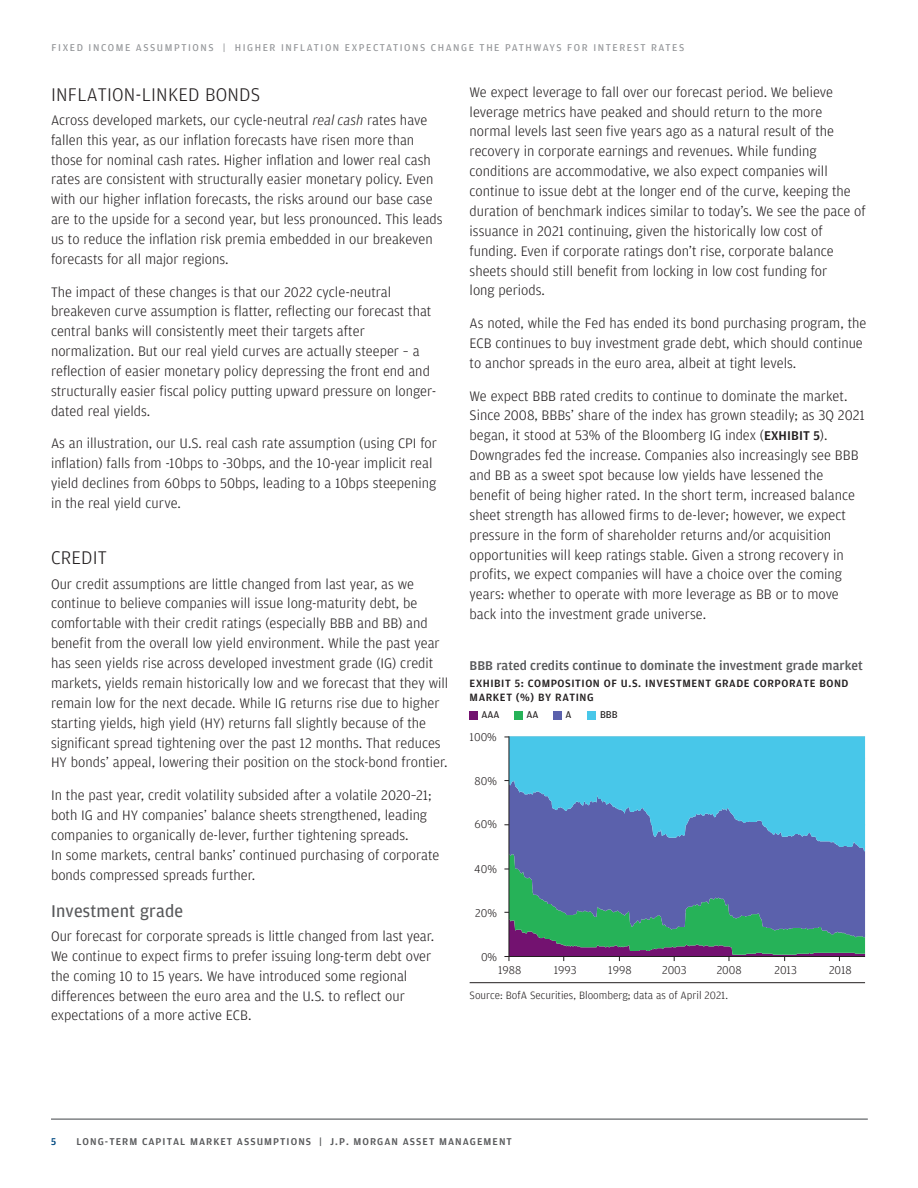
<style>
.page{position:relative;width:918px;height:1188px;background:#fff}
.page>*{position:absolute;margin:0;border:0;box-sizing:border-box;transform-origin:0 0}
._1st_Subhead{font:300 19.5px "Amplitude";letter-spacing:.01em;color:#231f20}
._2nd_Subhead{font:18px "Amplitude";letter-spacing:.01em;color:#57585a}
.Body_Copy{font:300 14.7px/19.8px "Amplitude";color:#231f20}
.Body_Copy_after_subh{font:300 14.7px/19.8px "Amplitude";color:#231f20}
.Chart_Commentary{font:500 13.5px "Amplitude";color:#57585a}
.t1{font:300 12px "Amplitude";color:#231f20}
.Table_Chart__Title{font:500 11.25px/13.5px "Amplitude";letter-spacing:.05em;color:#231f20}
.Source_with_Score{font:300 11.25px "Amplitude";color:#231f20}
.Right_Chapter_Runner{font:10.5px "Amplitude";letter-spacing:.15em;color:#939598}
.t2{font:500 10.5px "Amplitude";letter-spacing:.1em;color:#57585a}
.t3{font:10.5px "Amplitude";color:#231f20}
.t4{font:500 10.5px "Amplitude";color:#004981}
.s1{font-style:italic}
.s2{font-weight:500;font-size:13.5px}
</style>
<div class="page">
<hr style="left:51px;top:1118px;width:817px;height:2px;background:#808285">
<svg style="left:504px;top:736px;width:361px;height:225px"></svg>
<div style="left:470px;top:711px;width:8px;height:8px;background:#731270"></div>
<div style="left:514px;top:711px;width:8px;height:8px;background:#26b258"></div>
<div style="left:553px;top:711px;width:8px;height:8px;background:#5b61ac"></div>
<div style="left:587px;top:711px;width:9px;height:8px;background:#48c7e9"></div>
<hr style="left:509px;top:736px;width:1px;height:221px;background:#231f20">
<hr style="left:470px;top:982px;width:395px;height:1px;background:#231f20">
<p class="Right_Chapter_Runner" style="left:52px;top:41px;width:634px">FIXED INCOME ASSUMPTIONS | HIGHER INFLATION EXPECTATIONS CHANGE THE PATHWAYS FOR INTEREST RATES</p>
<p class="_1st_Subhead" style="left:51px;top:82px;width:211px">INFLATION-LINKED BONDS</p>
<p class="Body_Copy_after_subh" style="left:51px;top:110px;width:393px">Across developed markets, our cycle-neutral <span class="s1">real cash</span> rates have fallen this year, as our inflation forecasts have risen more than those for nominal cash rates. Higher inflation and lower real cash rates are consistent with structurally easier monetary policy. Even with our higher inflation forecasts, the risks around our base case are to the upside for a second year, but less pronounced. This leads us to reduce the inflation risk premia embedded in our breakeven forecasts for all major regions.</p>
<p class="Body_Copy" style="left:51px;top:281px;width:387px">The impact of these changes is that our 2022 cycle-neutral breakeven curve assumption is flatter, reflecting our forecast that central banks will consistently meet their targets after normalization. But our real yield curves are actually steeper – a reflection of easier monetary policy depressing the front end and structurally easier fiscal policy putting upward pressure on longer&shy;dated real yields.</p>
<p class="Body_Copy" style="left:51px;top:433px;width:387px">As an illustration, our U.S. real cash rate assumption (using CPI for inflation) falls from -10bps to -30bps, and the 10-year implicit real yield declines from 60bps to 50bps, leading to a 10bps steepening in the real yield curve.</p>
<p class="_1st_Subhead" style="left:51px;top:546px;width:57px">CREDIT</p>
<p class="Body_Copy_after_subh" style="left:51px;top:573px;width:399px">Our credit assumptions are little changed from last year, as we continue to believe companies will issue long-maturity debt, be comfortable with their credit ratings (especially BBB and BB) and benefit from the overall low yield environment. While the past year has seen yields rise across developed investment grade (IG) credit markets, yields remain historically low and we forecast that they will remain low for the next decade. While IG returns rise due to higher starting yields, high yield (HY) returns fall slightly because of the significant spread tightening over the past 12 months. That reduces HY bonds’ appeal, lowering their position on the stock-bond frontier.</p>
<p class="Body_Copy" style="left:51px;top:785px;width:390px">In the past year, credit volatility subsided after a volatile 2020–21; both IG and HY companies’ balance sheets strengthened, leading companies to organically de-lever, further tightening spreads.<br>In some markets, central banks’ continued purchasing of corporate bonds compressed spreads further.</p>
<p class="_2nd_Subhead" style="left:51px;top:900px;width:134px">Investment grade</p>
<p class="Body_Copy_after_subh" style="left:51px;top:926px;width:385px">Our forecast for corporate spreads is little changed from last year.<br>We continue to expect firms to prefer issuing long-term debt over the coming 10 to 15 years. We have introduced some regional differences between the euro area and the U.S. to reflect our expectations of a more active ECB.</p>
<p class="Body_Copy" style="left:470px;top:82px;width:398px">We expect leverage to fall over our forecast period. We believe leverage metrics have peaked and should return to the more normal levels last seen five years ago as a natural result of the recovery in corporate earnings and revenues. While funding conditions are accommodative, we also expect companies will continue to issue debt at the longer end of the curve, keeping the duration of benchmark indices similar to today’s. We see the pace of issuance in 2021 continuing, given the historically low cost of funding. Even if corporate ratings don’t rise, corporate balance sheets should still benefit from locking in low cost funding for<br>long periods.</p>
<p class="Body_Copy" style="left:470px;top:313px;width:398px">As noted, while the Fed has ended its bond purchasing program, the<br>ECB continues to buy investment grade debt, which should continue to anchor spreads in the euro area, albeit at tight levels.</p>
<p class="Body_Copy" style="left:470px;top:385px;width:397px">We expect BBB rated credits to continue to dominate the market.<br>Since 2008, BBBs’ share of the index has grown steadily; as 3Q 2021 began, it stood at 53% of the Bloomberg IG index (<span class="s2">EXHIBIT 5</span>).<br>Downgrades fed the increase. Companies also increasingly see BBB and BB as a sweet spot because low yields have lessened the benefit of being higher rated. In the short term, increased balance sheet strength has allowed firms to de-lever; however, we expect pressure in the form of shareholder returns and/or acquisition opportunities will keep ratings stable. Given a strong recovery in profits, we expect companies will have a choice over the coming years: whether to operate with more leverage as BB or to move back into the investment grade universe.</p>
<p class="Chart_Commentary" style="left:470px;top:657px;width:395px">BBB rated credits continue to dominate the investment grade market</p>
<p class="Table_Chart__Title" style="left:470px;top:677px;width:380px">EXHIBIT 5: COMPOSITION OF U.S. INVESTMENT GRADE CORPORATE BOND<br>MARKET (%) BY RATING</p>
<p class="t3" style="left:482px;top:708px;width:20px">AAA</p>
<p class="t3" style="left:526px;top:708px;width:14px">AA</p>
<p class="t3" style="left:565px;top:708px;width:8px">A</p>
<p class="t3" style="left:600px;top:708px;width:19px">BBB</p>
<p class="t1" style="left:470px;top:729px;width:29px">100%</p>
<p class="t1" style="left:475px;top:774px;width:24px">80%</p>
<p class="t1" style="left:475px;top:817px;width:24px">60%</p>
<p class="t1" style="left:474px;top:861px;width:24px">40%</p>
<p class="t1" style="left:475px;top:905px;width:23px">20%</p>
<p class="t1" style="left:481px;top:950px;width:18px">0%</p>
<p class="t1" style="left:498px;top:963px;width:25px">1988</p>
<p class="t1" style="left:554px;top:963px;width:24px">1993</p>
<p class="t1" style="left:608px;top:963px;width:25px">1998</p>
<p class="t1" style="left:662px;top:963px;width:26px">2003</p>
<p class="t1" style="left:717px;top:963px;width:27px">2008</p>
<p class="t1" style="left:774px;top:963px;width:24px">2013</p>
<p class="t1" style="left:829px;top:963px;width:24px">2018</p>
<p class="Source_with_Score" style="left:470px;top:988px;width:260px">Source: BofA Securities, Bloomberg; data as of April 2021.</p>
<p class="t4" style="left:51px;top:1135px;width:7px">5</p>
<p class="t2" style="left:77px;top:1135px;width:437px">LONG-TERM CAPITAL MARKET ASSUMPTIONS | J.P. MORGAN ASSET MANAGEMENT</p>
</div>
